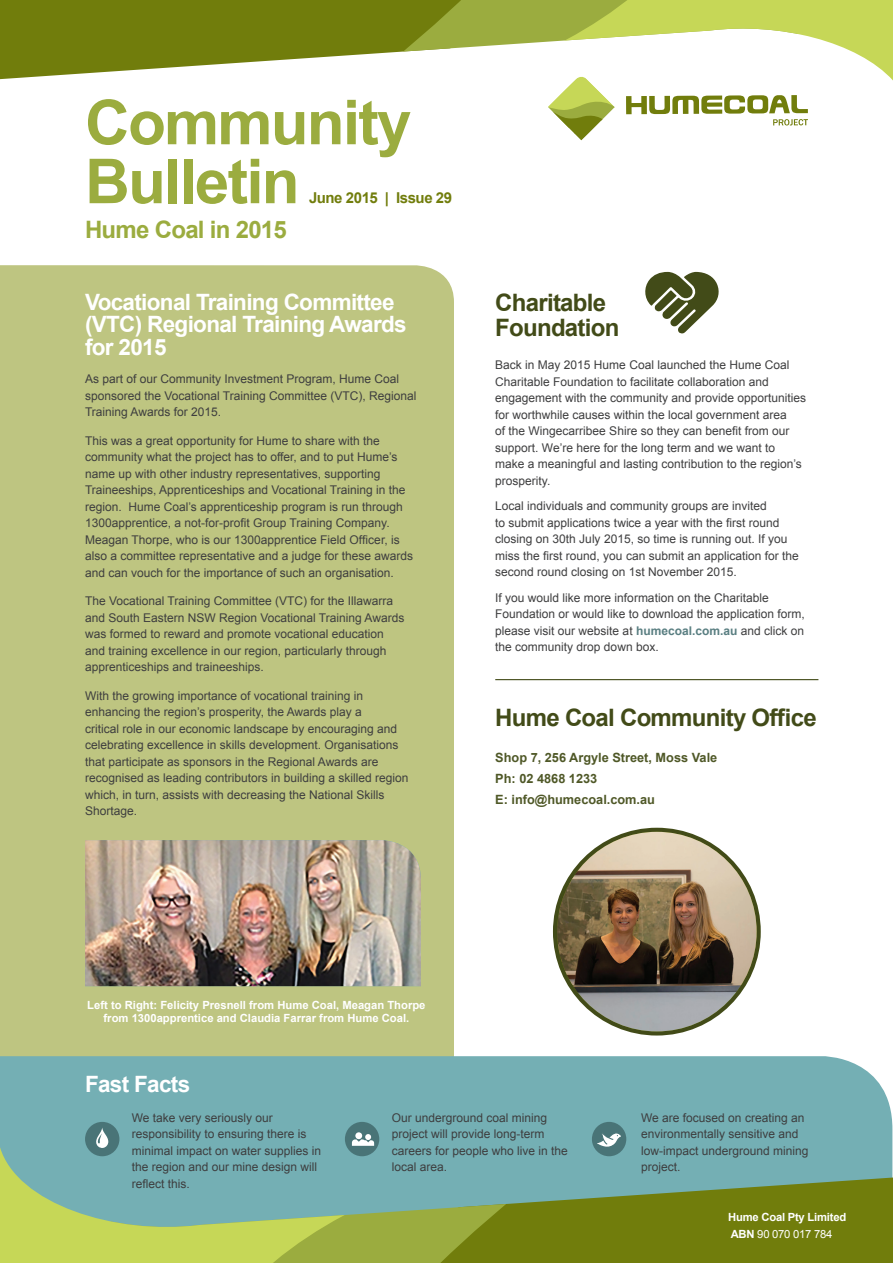
<style>
.page{position:relative;width:893px;height:1263px;background:#fff}
.page>*{position:absolute;margin:0;border:0;box-sizing:border-box;transform-origin:0 0}
.t1{font:700 62.1px "Arial";letter-spacing:-.03em;color:#9bac3f}
.t2{font:700 24px "Arial";letter-spacing:-.03em;color:#424b18}
.t3{font:700 24px "Arial";letter-spacing:-.03em;color:#9bac3f}
.t4{font:700 22.5px/22.5px "Arial";letter-spacing:-.03em;color:#fff}
.t5{font:700 15px "Arial";letter-spacing:-.03em;color:#717d0c}
.t6{font:700 12.75px "Arial";color:#4f5827}
.t7{font:12px/16.5px "Arial";color:#3e3e3f}
.t8{font:700 11.25px/13.5px "Arial";color:#fff;text-align:center}
.t9{font:700 11.25px "Arial";letter-spacing:-.02em;color:#fff}
.t10{font:11.25px "Arial";letter-spacing:-.02em;color:#fff}
.s1{font-weight:700;color:#597e81}
.s2{font-weight:700}
</style>
<div class="page">
<div style="left:0;top:265px;width:454px;height:791px;background:#bec581"></div>
<img style="left:85px;top:840px;width:336px;height:146px">
<div style="left:0;top:1056px;width:892px;height:91px;background:#74afb4"></div>
<svg style="left:0;top:0;width:278px;height:80px;background:#838d2b"></svg>
<svg style="left:278px;top:0;width:151px;height:61px;background:#808b25"></svg>
<svg style="left:632px;top:1147px;width:261px;height:116px;background:#728e45"></svg>
<svg style="left:480px;top:1147px;width:152px;height:116px;background:#739459"></svg>
<svg style="left:0;top:1147px;width:480px;height:116px;background:#8fb887"></svg>
<svg style="left:429px;top:0;width:464px;height:140px"></svg>
<svg style="left:553px;top:828px;width:208px;height:207px;background:#4a5221"></svg>
<img style="left:557px;top:832px;width:200px;height:199px;border-radius:100px">
<div style="left:592px;top:1122px;width:34px;height:34px;background:#497477;border-radius:50%"></div>
<svg style="left:591px;top:1128px;width:33px;height:22px"></svg>
<div style="left:85px;top:1122px;width:34px;height:34px;background:#497477;border-radius:50%"></div>
<svg style="left:96px;top:1128px;width:13px;height:20px"></svg>
<div style="left:345px;top:1122px;width:34px;height:34px;background:#497477;border-radius:50%"></div>
<svg style="left:352px;top:1132px;width:22px;height:14px"></svg>
<svg style="left:645px;top:272px;width:74px;height:62px"></svg>
<hr style="left:495px;top:679px;width:323px;height:1px;background:#424b18">
<p class="t1" style="left:85px;top:81px;width:328px">Community</p>
<p class="t1" style="left:85px;top:140px;width:216px">Bulletin</p>
<p class="t5" style="left:309px;top:188px;width:145px">June 2015 | Issue 29</p>
<p class="t3" style="left:85px;top:214px;width:203px">Hume Coal in 2015</p>
<p class="t4" style="left:85px;top:291px;width:323px">Vocational Training Committee (VTC) Regional Training Awards for 2015</p>
<p class="t7" style="left:85px;top:371px;width:333px">As part of our Community Investment Program, Hume Coal sponsored the Vocational Training Committee (VTC), Regional<br>Training Awards for 2015.</p>
<p class="t7" style="left:85px;top:432px;width:330px">This was a great opportunity for Hume to share with the community what the project has to offer, and to put Hume’s name up with other industry representatives, supporting Traineeships, Apprenticeships and Vocational Training in the region. Hume Coal’s apprenticeship program is run through 1300apprentice, a not-for-profit Group Training Company.<br>Meagan Thorpe, who is our 1300apprentice Field Officer, is also a committee representative and a judge for these awards and can vouch for the importance of such an organisation.</p>
<p class="t7" style="left:85px;top:593px;width:321px">The Vocational Training Committee (VTC) for the Illawarra and South Eastern NSW Region Vocational Training Awards was formed to reward and promote vocational education and training excellence in our region, particularly through apprenticeships and traineeships.</p>
<p class="t7" style="left:85px;top:687px;width:325px">With the growing importance of vocational training in enhancing the region’s prosperity, the Awards play a<br>critical role in our economic landscape by encouraging and celebrating excellence in skills development. Organisations that participate as sponsors in the Regional Awards are recognised as leading contributors in building a skilled region which, in turn, assists with decreasing the National Skills Shortage.</p>
<p class="t2" style="left:495px;top:286px;width:112px">Charitable</p>
<p class="t2" style="left:495px;top:312px;width:126px">Foundation</p>
<p class="t7" style="left:495px;top:357px;width:312px">Back in May 2015 Hume Coal launched the Hume Coal Charitable Foundation to facilitate collaboration and engagement with the community and provide opportunities for worthwhile causes within the local government area<br>of the Wingecarribee Shire so they can benefit from our support. We’re here for the long term and we want to make a meaningful and lasting contribution to the region’s prosperity.</p>
<p class="t7" style="left:495px;top:498px;width:305px">Local individuals and community groups are invited<br>to submit applications twice a year with the first round closing on 30th July 2015, so time is running out. If you miss the first round, you can submit an application for the second round closing on 1st November 2015.</p>
<p class="t7" style="left:495px;top:589px;width:311px">If you would like more information on the Charitable Foundation or would like to download the application form, please visit our website at <span class="s1">humecoal.com.au</span> and click on the community drop down box.</p>
<p class="t2" style="left:495px;top:702px;width:323px">Hume Coal Community Office</p>
<p class="t6" style="left:495px;top:749px;width:224px">Shop 7, 256 Argyle Street, Moss Vale</p>
<p class="t6" style="left:495px;top:770px;width:104px">Ph: 02 4868 1233</p>
<p class="t6" style="left:495px;top:791px;width:161px">E: info@humecoal.com.au</p>
<p class="t8" style="left:87px;top:998px;width:340px">Left to Right: Felicity Presnell from Hume Coal, Meagan Thorpe from 1300apprentice and Claudia Farrar from Hume Coal.</p>
<p class="t4" style="left:85px;top:1074px;width:107px">Fast Facts</p>
<p class="t7" style="left:132px;top:1109px;width:191px">We take very seriously our responsibility to ensuring there is minimal impact on water supplies in the region and our mine design will reflect this.</p>
<p class="t7" style="left:392px;top:1109px;width:178px">Our underground coal mining project will provide long-term careers for people who live in the local area.</p>
<p class="t7" style="left:641px;top:1109px;width:169px">We are focused on creating an environmentally sensitive and low-impact underground mining project.</p>
<p class="t9" style="left:728px;top:1210px;width:120px">Hume Coal Pty Limited</p>
<p class="t10" style="left:731px;top:1226px;width:103px"><span class="s2">ABN</span> 90 070 017 784</p>
</div>
